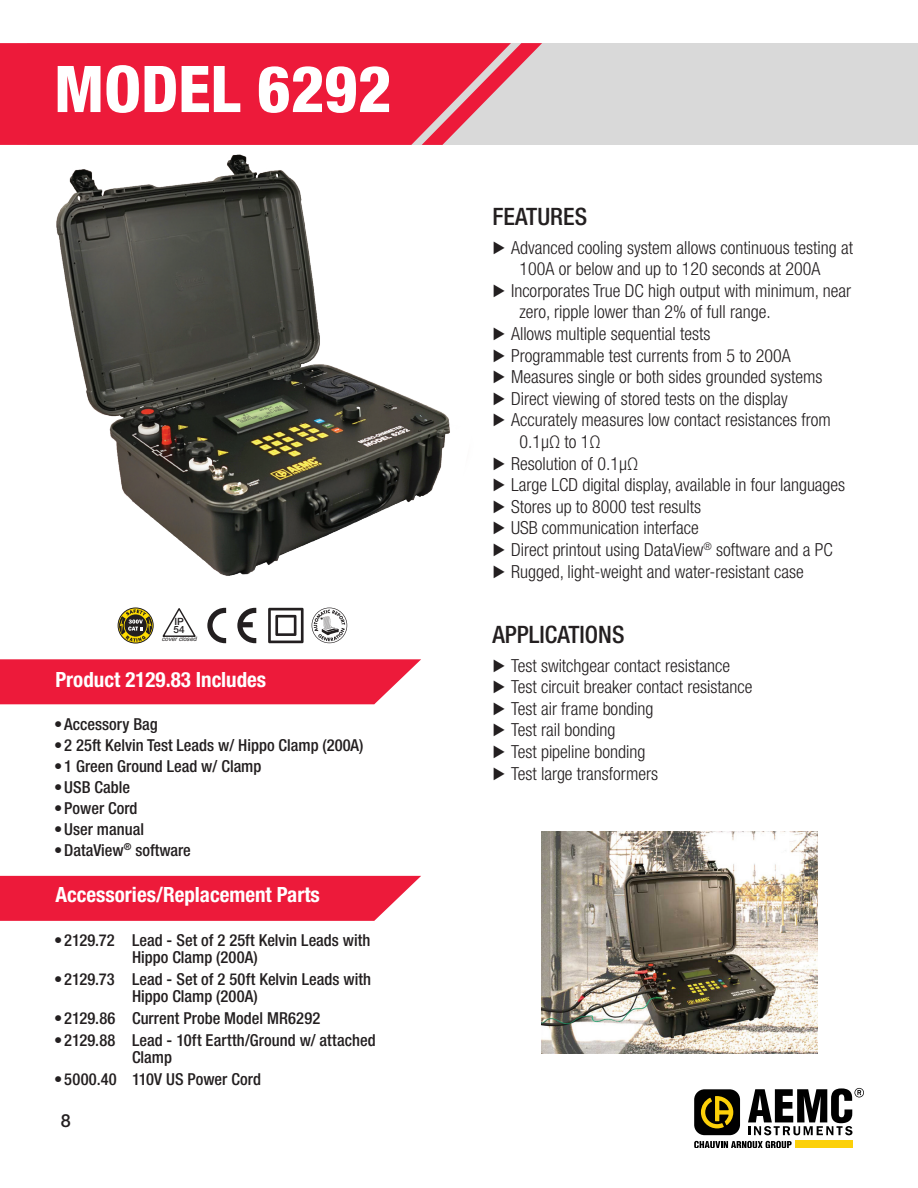
<style>
.page{position:relative;width:918px;height:1188px;background:#fff}
.page>*{position:absolute;margin:0;border:0;box-sizing:border-box;transform-origin:0 0}
.t1{font:800 condensed 64.5px "Helvetica Neue LT Std";color:#fff}
.t2{font:500 condensed 24px "Helvetica Neue LT Std";color:#231f20}
.t3{font:700 condensed 21px "Helvetica Neue LT Std";color:#fff}
.t4{font:300 condensed 18px/21.6px "Helvetica Neue LT Std";color:#231f20}
.t5{font:500 18px "Helvetica Neue LT Std";color:#231f20}
.t6{font:500 condensed 16.5px/17.2px "Helvetica Neue LT Std";color:#231f20}
.t7{font:500 10.05px/7.9px "Helvetica Neue LT Std";color:#231f20}
.t8{font:italic 6.15px "Helvetica";color:#231f20}
.s1{font-family:"Arial Narrow";font-weight:400;font-stretch:normal}
</style>
<div class="page">
<div style="left:27px;top:43px;width:891px;height:102px;background:#d9d9d9"></div>
<svg style="left:511px;top:43px;width:31px;height:32px"></svg>
<svg style="left:0;top:43px;width:511px;height:102px;background:#eb2644"></svg>
<hr style="left:917px;top:43px;width:1px;height:102px;background:#3e3e3f">
<div style="left:795px;top:1141px;width:57px;height:7px;background:#fcd009"></div>
<svg style="left:694px;top:1141px;width:98px;height:7px"></svg>
<div style="left:694px;top:1089px;width:46px;height:46px;background:#000;border-radius:10px"></div>
<svg style="left:701px;top:1096px;width:33px;height:32px"></svg>
<svg style="left:748px;top:1088px;width:116px;height:47px"></svg>
<img style="left:56px;top:154px;width:394px;height:422px">
<img style="left:542px;top:831px;width:275px;height:223px">
<svg style="left:312px;top:608px;width:35px;height:35px"></svg>
<svg style="left:162px;top:608px;width:34px;height:29px"></svg>
<div style="left:118px;top:608px;width:35px;height:35px;border:1px solid #231f20;border-radius:50%"></div>
<svg style="left:119px;top:609px;width:33px;height:33px"></svg>
<svg style="left:268px;top:608px;width:36px;height:35px"></svg>
<svg style="left:237px;top:608px;width:19px;height:35px"></svg>
<svg style="left:207px;top:608px;width:19px;height:35px"></svg>
<svg style="left:0;top:659px;width:421px;height:45px;background:#ee2846"></svg>
<svg style="left:0;top:876px;width:421px;height:45px;background:#ee2745"></svg>
<h1 class="t1" style="left:54px;top:49px;width:339px">MODEL 6292</h1>
<p class="t7" style="left:174px;top:618px;width:13px">IP<br>54</p>
<p class="t8" style="left:162px;top:636px;width:36px">cover closed</p>
<p class="t3" style="left:55px;top:667px;width:212px">Product 2129.83 Includes</p>
<p class="t6" style="left:54px;top:715px;width:105px">•Accessory Bag</p>
<p class="t6" style="left:54px;top:736px;width:311px">• 2 25ft Kelvin Test Leads w/ Hippo Clamp (200A)</p>
<p class="t6" style="left:54px;top:757px;width:209px">• 1 Green Ground Lead w/ Clamp</p>
<p class="t6" style="left:54px;top:778px;width:77px">•USB Cable</p>
<p class="t6" style="left:54px;top:799px;width:85px">• Power Cord</p>
<p class="t6" style="left:54px;top:820px;width:92px">•User manual</p>
<p class="t6" style="left:54px;top:841px;width:138px">•DataView<sup>®</sup> software</p>
<p class="t3" style="left:55px;top:882px;width:266px">Accessories/Replacement Parts</p>
<p class="t6" style="left:132px;top:931px;width:240px;text-indent:-78px">• 2129.72 Lead - Set of 2 25ft Kelvin Leads with<br>Hippo Clamp (200A)</p>
<p class="t6" style="left:132px;top:970px;width:241px;text-indent:-78px">• 2129.73 Lead - Set of 2 50ft Kelvin Leads with<br>Hippo Clamp (200A)</p>
<p class="t6" style="left:54px;top:1009px;width:268px">• 2129.86 Current Probe Model MR6292</p>
<p class="t6" style="left:132px;top:1031px;width:245px;text-indent:-78px">• 2129.88 Lead - 10ft Eartth/Ground w/ attached<br>Clamp</p>
<p class="t6" style="left:54px;top:1070px;width:209px">• 5000.40 110V US Power Cord</p>
<p class="t5" style="left:61px;top:1110px;width:12px">8</p>
<h2 class="t2" style="left:492px;top:202px;width:96px">FEATURES</h2>
<p class="t4" style="left:494px;top:236px;width:361px"><span class="s1">►</span>Advanced cooling system allows continuous testing at</p>
<p class="t4" style="left:519px;top:258px;width:302px">100A or below and up to 120 seconds at 200A</p>
<p class="t4" style="left:494px;top:279px;width:359px"><span class="s1">►</span>Incorporates True DC high output with minimum, near</p>
<p class="t4" style="left:519px;top:301px;width:253px">zero, ripple lower than 2% of full range.</p>
<p class="t4" style="left:494px;top:323px;width:218px"><span class="s1">►</span>Allows multiple sequential tests</p>
<p class="t4" style="left:494px;top:344px;width:298px"><span class="s1">►</span>Programmable test currents from 5 to 200A</p>
<p class="t4" style="left:494px;top:366px;width:330px"><span class="s1">►</span>Measures single or both sides grounded systems</p>
<p class="t4" style="left:494px;top:387px;width:295px"><span class="s1">►</span>Direct viewing of stored tests on the display</p>
<p class="t4" style="left:494px;top:409px;width:338px"><span class="s1">►</span>Accurately measures low contact resistances from</p>
<p class="t4" style="left:519px;top:431px;width:83px">0.1µΩ to 1Ω</p>
<p class="t4" style="left:494px;top:452px;width:146px"><span class="s1">►</span>Resolution of 0.1µΩ</p>
<p class="t4" style="left:494px;top:474px;width:353px"><span class="s1">►</span>Large LCD digital display, available in four languages</p>
<p class="t4" style="left:494px;top:495px;width:209px"><span class="s1">►</span>Stores up to 8000 test results</p>
<p class="t4" style="left:494px;top:517px;width:206px"><span class="s1">►</span>USB communication interface</p>
<p class="t4" style="left:494px;top:539px;width:340px"><span class="s1">►</span>Direct printout using DataView<sup>®</sup> software and a PC</p>
<p class="t4" style="left:494px;top:560px;width:311px"><span class="s1">►</span>Rugged, light-weight and water-resistant case</p>
<h2 class="t2" style="left:492px;top:620px;width:134px">APPLICATIONS</h2>
<p class="t4" style="left:494px;top:654px;width:260px"><span class="s1">►</span>Test switchgear contact resistance <span class="s1">►</span>Test circuit breaker contact resistance <span class="s1">►</span>Test air frame bonding<br><span class="s1">►</span>Test rail bonding<br><span class="s1">►</span>Test pipeline bonding<br><span class="s1">►</span>Test large transformers</p>
</div>
